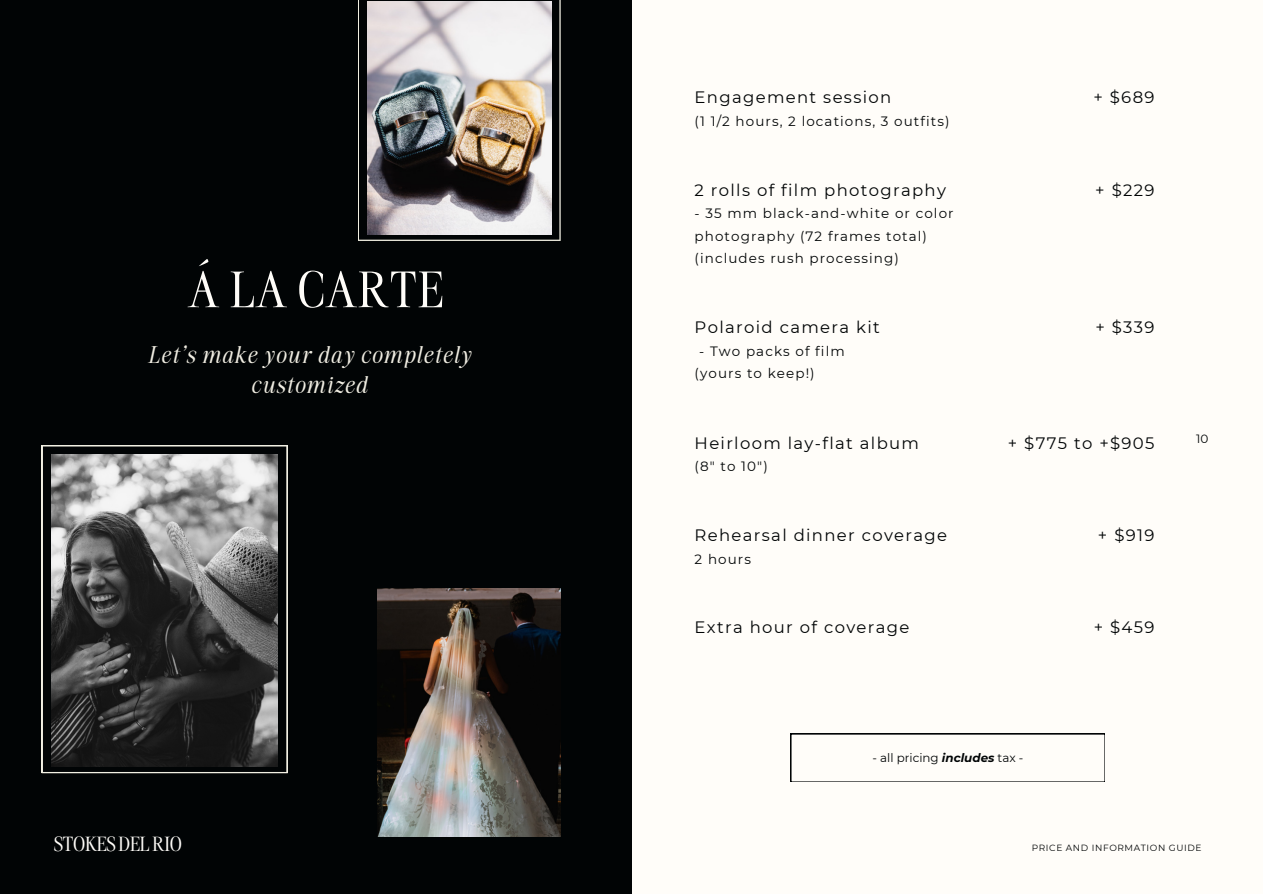
<style>
.page{position:relative;width:1263px;height:894px;background:#fff}
.page>*{position:absolute;margin:0;border:0;box-sizing:border-box;transform-origin:0 0}
.t1{font:54px "Very Vogue Display";letter-spacing:.04em;color:#fffdf9}
.t2{font:italic 25.5px/30.3px "Very Vogue Display";letter-spacing:.055em;color:#f0ede2;text-align:center}
.t3{font:21.6px "Very Vogue Display";color:#fffdf9}
.t4{font:16.5px "Montserrat";letter-spacing:.08em;color:#010405}
.t5{font:13.5px/22.5px "Montserrat";letter-spacing:.08em;color:#010405}
.t6{font:12px "Montserrat";color:#010405}
.t7{font:11.85px "Montserrat";color:#010405}
.t8{font:9px "Montserrat";letter-spacing:.065em;color:#010405}
.s1{font-weight:700;font-style:italic}
</style>
<div class="page">
<div style="left:0;top:0;width:1263px;height:893px;background:#fffdf9"></div>
<div style="left:0;top:1px;width:631px;height:892px;background:#010405"></div>
<svg style="left:358px;top:0;width:203px;height:241px"></svg>
<img style="left:367px;top:1px;width:185px;height:233px">
<img style="left:378px;top:588px;width:183px;height:248px">
<svg style="left:42px;top:445px;width:246px;height:328px"></svg>
<img style="left:52px;top:454px;width:226px;height:312px">
<svg style="left:790px;top:733px;width:315px;height:48px"></svg>
<p class="t1" style="left:189px;top:256px;width:256px">Á LA CARTE</p>
<h3 class="t2" style="left:147px;top:338px;width:325px">Let’s make your day completely customized</h3>
<p class="t4" style="left:695px;top:87px;width:198px">Engagement session</p>
<p class="t5" style="left:695px;top:109px;width:256px">(1 1/2 hours, 2 locations, 3 outfits)</p>
<p class="t4" style="left:1093px;top:87px;width:63px">+ $689</p>
<p class="t4" style="left:695px;top:180px;width:253px">2 rolls of film photography</p>
<p class="t5" style="left:695px;top:202px;width:260px">- 35 mm black-and-white or color photography (72 frames total)</p>
<h5 class="t5" style="left:695px;top:247px;width:206px">(includes rush processing)</h5>
<p class="t4" style="left:1095px;top:180px;width:61px">+ $229</p>
<p class="t4" style="left:695px;top:317px;width:187px">Polaroid camera kit</p>
<p class="t5" style="left:699px;top:340px;width:147px">- Two packs of film</p>
<p class="t5" style="left:695px;top:362px;width:122px">(yours to keep!)</p>
<p class="t4" style="left:1095px;top:317px;width:61px">+ $339</p>
<h4 class="t4" style="left:695px;top:432px;width:226px">Heirloom lay-flat album</h4>
<p class="t5" style="left:695px;top:455px;width:75px">(8" to 10")</p>
<p class="t4" style="left:1008px;top:432px;width:148px">+ $775 to +$905</p>
<p class="t4" style="left:695px;top:525px;width:254px">Rehearsal dinner coverage</p>
<h4 class="t5" style="left:695px;top:547px;width:58px">2 hours</h4>
<h4 class="t4" style="left:1098px;top:525px;width:58px">+ $919</h4>
<h6 class="t4" style="left:695px;top:616px;width:216px">Extra hour of coverage</h6>
<p class="t4" style="left:1094px;top:616px;width:62px">+ $459</p>
<p class="t6" style="left:1196px;top:431px;width:14px">10</p>
<p class="t7" style="left:872px;top:749px;width:152px">- all pricing <span class="s1">includes</span> tax -</p>
<p class="t3" style="left:54px;top:829px;width:129px">STOKES DEL RIO</p>
<h5 class="t8" style="left:1032px;top:841px;width:171px">PRICE AND INFORMATION GUIDE</h5>
</div>
